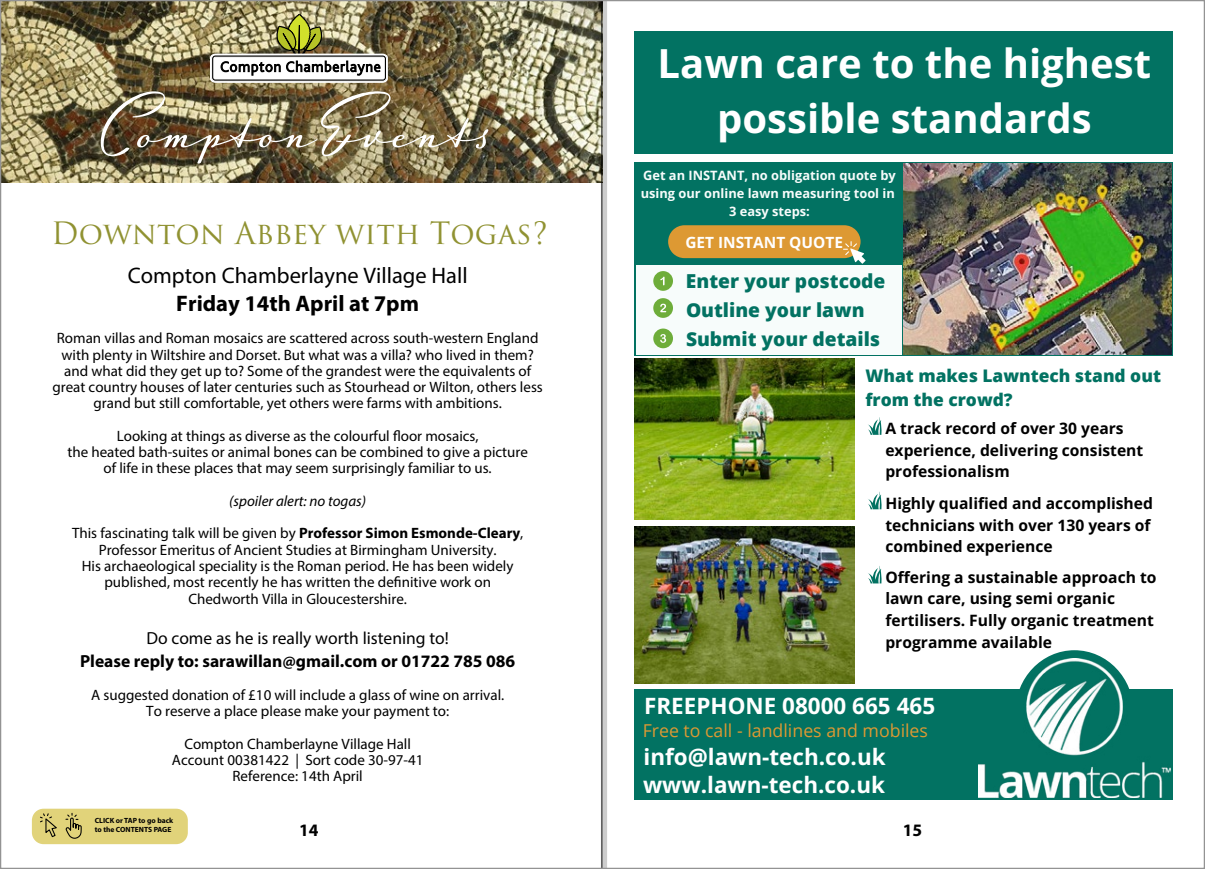
<style>
.page{position:relative;width:1205px;height:869px;background:#fff}
.page>*{position:absolute;margin:0;border:0;box-sizing:border-box;transform-origin:0 0}
.t1{font:700 40px/55.4px "Open Sans";color:#fff;text-align:center}
.t2{font:30px "Trajan Pro 3";color:#909232}
.t3{font:700 22.5px/27.8px "Open Sans";color:#fff}
.t4{font:22.5px "Myriad Pro";color:#000}
.t5{font:700 22.5px "Myriad Pro";color:#000}
.t6{font:800 19.25px/29.1px "Open Sans";color:#027262}
.t7{font:17.75px "Open Sans";color:#d93}
.t8{font:700 17.5px "Myriad Pro";color:#000}
.t9{font:17.5px "Myriad Pro";color:#000}
.t10{font:800 17.38px/24px "Open Sans";color:#027262}
.t11{font:700 15.62px/21.6px "Open Sans";color:#000}
.t12{font:700 15.38px "Open Sans";color:#fff}
.t13{font:15px/16.2px "Myriad Pro";color:#000;text-align:center}
.t14{font:700 12.88px/17.9px "Open Sans";color:#f7fcfb;text-align:center}
.t15{font:700 7.5px/8.8px "Myriad Pro";color:#000}
.s1{font-style:italic}
.s2{font-weight:700}
</style>
<div class="page">
<img style="left:2px;top:2px;width:599px;height:180px">
<img style="left:101px;top:91px;width:387px;height:72px">
<div style="left:635px;top:32px;width:538px;height:122px;background:#027262"></div>
<div style="left:635px;top:162px;width:538px;height:193px;background:#027262"></div>
<svg style="left:668px;top:225px;width:197px;height:38px;background:#b7943e"></svg>
<div style="left:636px;top:265px;width:266px;height:89px;background:#f7fcfb"></div>
<div style="left:653px;top:328px;width:20px;height:20px;background:#6ead3a;border-radius:50%"></div>
<svg style="left:660px;top:334px;width:6px;height:8px"></svg>
<div style="left:653px;top:298px;width:20px;height:20px;background:#6ead3a;border-radius:50%"></div>
<svg style="left:660px;top:303px;width:6px;height:9px"></svg>
<div style="left:653px;top:271px;width:20px;height:20px;background:#6ead3a;border-radius:50%"></div>
<svg style="left:660px;top:276px;width:4px;height:9px"></svg>
<img style="left:903px;top:163px;width:268px;height:191px">
<img style="left:635px;top:359px;width:219px;height:160px">
<img style="left:635px;top:526px;width:219px;height:157px">
<svg style="left:868px;top:417px;width:14px;height:17px"></svg>
<div style="left:635px;top:688px;width:538px;height:111px;background:#027262"></div>
<div style="left:1015px;top:650px;width:118px;height:123px;background:#027262;border-radius:50%"></div>
<img style="left:979px;top:658px;width:191px;height:139px">
<svg style="left:868px;top:491px;width:14px;height:18px"></svg>
<svg style="left:868px;top:566px;width:14px;height:17px"></svg>
<img style="left:210px;top:6px;width:178px;height:77px">
<div style="left:32px;top:808px;width:156px;height:35px;background:#e1d37a;border-radius:12px"></div>
<svg style="left:40px;top:813px;width:42px;height:26px"></svg>
<svg style="left:602px;top:2px;width:5px;height:864px;background:#bcbcbc"></svg>
<hr style="left:601px;top:0;width:1px;height:868px;background:#000">
<h2 class="t2" style="left:51px;top:212px;width:498px">Downton Abbey with Togas?</h2>
<h3 class="t4" style="left:128px;top:261px;width:341px">Compton Chamberlayne Village Hall</h3>
<h3 class="t5" style="left:176px;top:288px;width:244px">Friday 14th April at 7pm</h3>
<p class="t13" style="left:52px;top:330px;width:492px">Roman villas and Roman mosaics are scattered across south-western England with plenty in Wiltshire and Dorset. But what was a villa? who lived in them? and what did they get up to? Some of the grandest were the equivalents of great country houses of later centuries such as Stourhead or Wilton, others less grand but still comfortable, yet others were farms with ambitions.</p>
<p class="t13" style="left:67px;top:427px;width:462px">Looking at things as diverse as the colourful floor mosaics,<br>the heated bath-suites or animal bones can be combined to give a picture of life in these places that may seem surprisingly familiar to us.</p>
<p class="t13" style="left:72px;top:484px;width:453px;line-height:32.5px"><span class="s1">(spoiler alert: no togas)<br></span>This fascinating talk will be given by <span class="s2">Professor Simon Esmonde-Cleary</span>,</p>
<p class="t13" style="left:82px;top:541px;width:433px">Professor Emeritus of Ancient Studies at Birmingham University.<br>His archaeological speciality is the Roman period. He has been widely published, most recently he has written the definitive work on Chedworth Villa in Gloucestershire.</p>
<p class="t9" style="left:147px;top:626px;width:304px">Do come as he is really worth listening to!</p>
<p class="t8" style="left:80px;top:649px;width:437px">Please reply to: sarawillan@gmail.com or 01722 785 086</p>
<p class="t13" style="left:91px;top:686px;width:415px">A suggested donation of £10 will include a glass of wine on arrival.<br>To reserve a place please make your payment to:</p>
<p class="t13" style="left:172px;top:735px;width:253px">Compton Chamberlayne Village Hall<br>Account 00381422 | Sort code 30-97-41<br>Reference: 14th April</p>
<h1 class="t1" style="left:657px;top:35px;width:495px">Lawn care to the highest possible standards</h1>
<p class="t14" style="left:641px;top:166px;width:257px">Get an INSTANT, no obligation quote by using our online lawn measuring tool in<br>3 easy steps:</p>
<p class="t12" style="left:685px;top:231px;width:159px">GET INSTANT QUOTE</p>
<p class="t6" style="left:686px;top:265px;width:201px">Enter your postcode<br>Outline your lawn<br>Submit your details</p>
<p class="t10" style="left:865px;top:363px;width:297px">What makes Lawntech stand out from the crowd?</p>
<p class="t11" style="left:885px;top:417px;width:259px">A track record of over 30 years experience, delivering consistent professionalism</p>
<p class="t11" style="left:885px;top:492px;width:269px">Highly qualified and accomplished technicians with over 130 years of combined experience</p>
<p class="t11" style="left:885px;top:565px;width:273px">Offering a sustainable approach to lawn care, using semi organic fertilisers. Fully organic treatment programme available</p>
<h3 class="t3" style="left:644px;top:691px;width:293px">FREEPHONE 08000 665 465</h3>
<h3 class="t3" style="left:643px;top:741px;width:244px">info@lawn-tech.co.uk www.lawn-tech.co.uk</h3>
<p class="t7" style="left:643px;top:718px;width:287px">Free to call - landlines and mobiles</p>
<p class="t15" style="left:95px;top:815px;width:80px">CLICK or TAP to go back to the CONTENTS PAGE</p>
<p class="t8" style="left:299px;top:818px;width:21px">14</p>
<p class="t8" style="left:903px;top:818px;width:21px">15</p>
</div>
